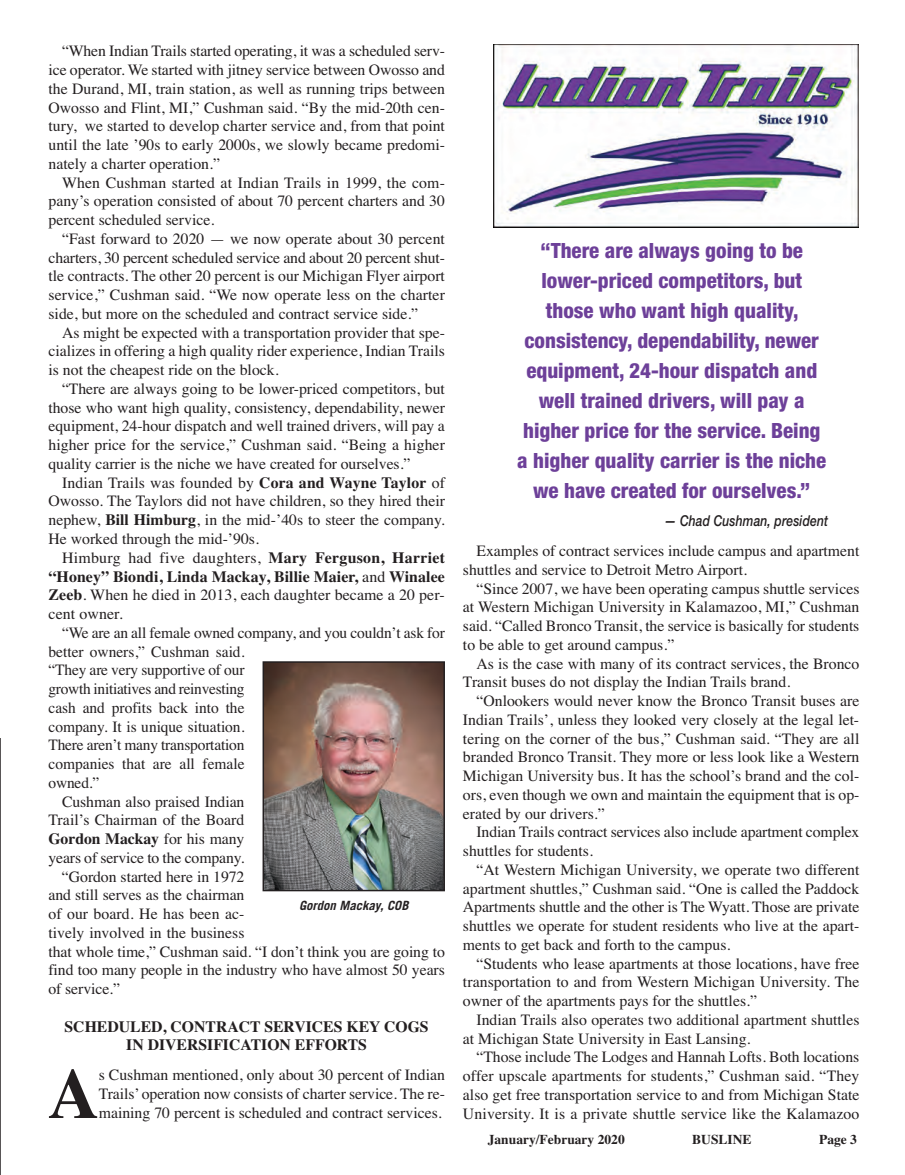
<style>
.page{position:relative;width:905px;height:1175px;background:#fff}
.page>*{position:absolute;margin:0;border:0;box-sizing:border-box;transform-origin:0 0}
.t1{font:700 70.8px "Times";color:#231f20}
.t2{font:800 condensed 21px/30px "Helvetica Neue LT Std";color:#6d4099;text-align:center}
.t3{font:15.75px/18.8px "Times";color:#231f20;text-align:justify}
.t4{font:700 15.75px/18.8px "Times";color:#231f20;text-align:center}
.t5{font:15.75px "Times";letter-spacing:-.02em;color:#231f20}
.t6{font:italic 500 15px "Helvetica Neue LT Std";letter-spacing:.01em;color:#231f20;scale:.8 1}
.t7{font:700 13.5px "Times";color:#231f20}
.t8{font:italic 700 12.75px "Trade Gothic";color:#231f20}
.s1{font-weight:700}
.s2{font-weight:400}
</style>
<div class="page">
<svg style="left:0;top:738px;width:1px;height:436px"></svg>
<img style="left:494px;top:44px;width:364px;height:184px">
<img style="left:265px;top:664px;width:177px;height:224px">
<div style="left:262px;top:661px;width:183px;height:230px;border:2px solid #231f20"></div>
<p class="t3" style="left:48px;top:41px;width:398px;text-indent:13px">“When Indian Trails started operating, it was a scheduled serv&shy;ice operator. We started with jitney service between Owosso and the Durand, MI, train station, as well as running trips between Owosso and Flint, MI,” Cushman said. “By the mid-20th cen&shy;tury, we started to develop charter service and, from that point until the late ’90s to early 2000s, we slowly became predomi&shy;nately a charter operation.”</p>
<p class="t3" style="left:48px;top:173px;width:398px;text-indent:13px">When Cushman started at Indian Trails in 1999, the com&shy;pany’s operation consisted of about 70 percent charters and 30 percent scheduled service.</p>
<p class="t3" style="left:48px;top:229px;width:398px;text-indent:13px">“Fast forward to 2020 — we now operate about 30 percent charters, 30 percent scheduled service and about 20 percent shut&shy;tle contracts. The other 20 percent is our Michigan Flyer airport service,” Cushman said. “We now operate less on the charter side, but more on the scheduled and contract service side.”</p>
<p class="t3" style="left:48px;top:323px;width:398px;text-indent:13px">As might be expected with a transportation provider that spe&shy;cializes in offering a high quality rider experience, Indian Trails is not the cheapest ride on the block.</p>
<p class="t3" style="left:48px;top:379px;width:398px;text-indent:13px">“There are always going to be lower-priced competitors, but those who want high quality, consistency, dependability, newer equipment, 24-hour dispatch and well trained drivers, will pay a higher price for the service,” Cushman said. “Being a higher quality carrier is the niche we have created for ourselves.”</p>
<p class="t3" style="left:48px;top:473px;width:398px;text-indent:14px">Indian Trails was founded by <span class="s1">Cora and Wayne Taylor</span> of Owosso. The Taylors did not have children, so they hired their nephew, <span class="s1">Bill Himburg</span>, in the mid-’40s to steer the company.<br>He worked through the mid-’90s.</p>
<p class="t3" style="left:48px;top:548px;width:398px;text-indent:14px">Himburg had five daughters, <span class="s1">Mary Ferguson, Harriet “Honey” Biondi, Linda Mackay, Billie Maier,</span> and <span class="s1">Winalee Zeeb</span>. When he died in 2013, each daughter became a 20 per&shy;cent owner.</p>
<p class="t3" style="left:62px;top:623px;width:384px">“We are an all female owned company, and you couldn’t ask for</p>
<p class="t3" style="left:48px;top:641px;width:197px">better owners,” Cushman said.</p>
<p class="t3" style="left:48px;top:660px;width:197px">“They are very supportive of our</p>
<p class="t5" style="left:48px;top:679px;width:197px">growth initiatives and reinvesting</p>
<p class="t3" style="left:48px;top:698px;width:197px">cash and profits back into the</p>
<p class="t3" style="left:48px;top:716px;width:197px">company. It is unique situation.</p>
<p class="t3" style="left:48px;top:735px;width:197px">There aren’t many transportation</p>
<p class="t3" style="left:48px;top:754px;width:197px">companies that are all female</p>
<p class="t3" style="left:48px;top:773px;width:52px">owned.”</p>
<p class="t3" style="left:62px;top:791px;width:184px">Cushman also praised Indian</p>
<p class="t3" style="left:48px;top:810px;width:197px">Trail’s Chairman of the Board</p>
<p class="t4" style="left:48px;top:829px;width:197px">Gordon Mackay <span class="s2">for his many</span></p>
<p class="t3" style="left:48px;top:848px;width:197px">years of service to the company.</p>
<p class="t3" style="left:62px;top:866px;width:184px">“Gordon started here in 1972</p>
<p class="t3" style="left:48px;top:885px;width:197px">and still serves as the chairman</p>
<p class="t3" style="left:48px;top:904px;width:197px">of our board. He has been ac-</p>
<p class="t3" style="left:48px;top:923px;width:197px">tively involved in the business</p>
<p class="t3" style="left:48px;top:941px;width:398px">that whole time,” Cushman said. “I don’t think you are going to</p>
<p class="t3" style="left:48px;top:960px;width:398px">find too many people in the industry who have almost 50 years</p>
<p class="t3" style="left:48px;top:979px;width:73px">of service.”</p>
<p class="t4" style="left:65px;top:1016px;width:365px">SCHEDULED, CONTRACT SERVICES KEY COGS<br>IN DIVERSIFICATION EFFORTS</p>
<h1 class="t1" style="left:48px;top:1052px;width:53px">A</h1>
<p class="t3" style="left:99px;top:1065px;width:348px">s Cushman mentioned, only about 30 percent of Indian Trails’ operation now consists of charter service. The re&shy;maining 70 percent is scheduled and contract services.</p>
<p class="t8" style="left:299px;top:900px;width:111px">Gordon Mackay, COB</p>
<p class="t2" style="left:517px;top:237px;width:310px">“There are always going to be lower-priced competitors, but those who want high quality, consistency, dependability, newer equipment, 24-hour dispatch and well trained drivers, will pay a higher price for the service. Being a higher quality carrier is the niche we have created for ourselves.”</p>
<p class="t6" style="left:664px;top:515px;width:206px">— Chad Cushman, president</p>
<p class="t3" style="left:463px;top:541px;width:398px;text-indent:13px">Examples of contract services include campus and apartment shuttles and service to Detroit Metro Airport.</p>
<p class="t3" style="left:463px;top:579px;width:398px;text-indent:13px">“Since 2007, we have been operating campus shuttle services at Western Michigan University in Kalamazoo, MI,” Cushman said. “Called Bronco Transit, the service is basically for students to be able to get around campus.”</p>
<p class="t3" style="left:463px;top:653px;width:398px;text-indent:13px">As is the case with many of its contract services, the Bronco<br>Transit buses do not display the Indian Trails brand.</p>
<p class="t3" style="left:463px;top:691px;width:398px;text-indent:13px">“Onlookers would never know the Bronco Transit buses are Indian Trails’, unless they looked very closely at the legal let&shy;tering on the corner of the bus,” Cushman said. “They are all branded Bronco Transit. They more or less look like a Western Michigan University bus. It has the school’s brand and the col&shy;ors, even though we own and maintain the equipment that is op&shy;erated by our drivers.”</p>
<p class="t3" style="left:463px;top:822px;width:398px;text-indent:13px">Indian Trails contract services also include apartment complex shuttles for students.</p>
<p class="t3" style="left:463px;top:860px;width:398px;text-indent:13px">“At Western Michigan University, we operate two different apartment shuttles,” Cushman said. “One is called the Paddock Apartments shuttle and the other is The Wyatt. Those are private shuttles we operate for student residents who live at the apart&shy;ments to get back and forth to the campus.</p>
<p class="t3" style="left:463px;top:953px;width:398px;text-indent:13px">“Students who lease apartments at those locations, have free transportation to and from Western Michigan University. The owner of the apartments pays for the shuttles.”</p>
<p class="t3" style="left:463px;top:1010px;width:398px;text-indent:13px">Indian Trails also operates two additional apartment shuttles at Michigan State University in East Lansing.</p>
<p class="t3" style="left:463px;top:1047px;width:398px;text-indent:13px">“Those include The Lodges and Hannah Lofts. Both locations offer upscale apartments for students,” Cushman said. “They also get free transportation service to and from Michigan State University. It is a private shuttle service like the Kalamazoo</p>
<p class="t7" style="left:488px;top:1131px;width:138px">January/February 2020</p>
<p class="t7" style="left:692px;top:1131px;width:61px">BUSLINE</p>
<p class="t7" style="left:819px;top:1131px;width:39px">Page 3</p>
</div>
